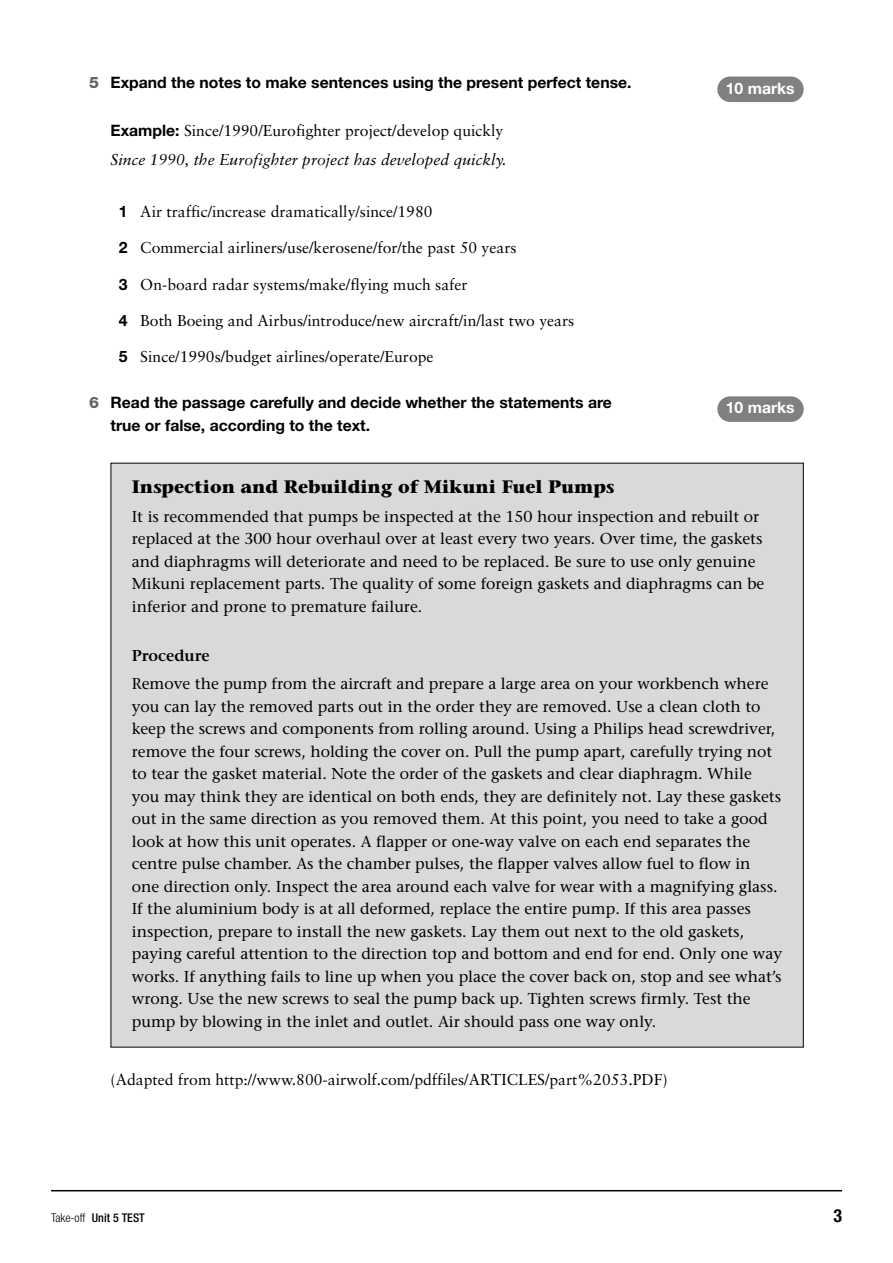
<style>
.page{position:relative;width:893px;height:1263px;background:#fff}
.page>*{position:absolute;margin:0;border:0;box-sizing:border-box;transform-origin:0 0}
.t1{font:700 18px "Stone Serif";color:#000}
.t2{font:700 condensed 18px "Helvetica Neue";color:#000}
.t3{font:15.75px/22.5px "Stone Serif";color:#000}
.t4{font:15.75px "Sabon";color:#000}
.t5{font:700 15.75px/22.5px "Helvetica Neue";color:#000}
.t6{font:italic 15.75px/29px "Sabon";color:#000}
.t7{font:700 15.75px "Helvetica Neue";color:#fff}
.t8{font:600 15.75px "Stone Serif";color:#000}
.t9{font:500 condensed 12px "Helvetica Neue";color:#000}
.s1{font-weight:800;color:#666}
.s2{font-family:"Helvetica Neue";font-weight:700;font-style:normal}
.s3{font-style:normal}
.s4{font-family:"Helvetica Neue";font-weight:700}
.s5{font-weight:300}
</style>
<div class="page">
<div style="left:111px;top:463px;width:692px;height:584px;background:#d9d9d9"></div>
<hr style="left:51px;top:1190px;width:791px;height:1px;background:#000">
<div style="left:717px;top:77px;width:87px;height:25px;background:#808080;border-radius:13px"></div>
<div style="left:717px;top:396px;width:87px;height:26px;background:#808080;border-radius:13px"></div>
<p class="t5" style="left:89px;top:72px;width:544px"><span class="s1">5</span> Expand the notes to make sentences using the present perfect tense.</p>
<p class="t6" style="left:111px;top:117px;width:397px"><span class="s2">Example:</span> <span class="s3">Since/1990/Eurofighter project/develop quickly<br></span>Since 1990, the Eurofighter project has developed quickly.</p>
<p class="t4" style="left:119px;top:205px;width:315px"><span class="s4">1</span> Air traffic/increase dramatically/since/1980</p>
<p class="t4" style="left:119px;top:241px;width:399px"><span class="s4">2</span> Commercial airliners/use/kerosene/for/the past 50 years</p>
<p class="t4" style="left:119px;top:278px;width:350px"><span class="s4">3</span> On-board radar systems/make/flying much safer</p>
<p class="t4" style="left:119px;top:314px;width:457px"><span class="s4">4</span> Both Boeing and Airbus/introduce/new aircraft/in/last two years</p>
<p class="t4" style="left:119px;top:350px;width:316px"><span class="s4">5</span> Since/1990s/budget airlines/operate/Europe</p>
<p class="t5" style="left:111px;top:393px;width:503px;text-indent:-21px"><span class="s1">6</span> Read the passage carefully and decide whether the statements are true or false, according to the text.</p>
<p class="t7" style="left:726px;top:82px;width:70px">10 marks</p>
<p class="t7" style="left:726px;top:402px;width:70px">10 marks</p>
<p class="t1" style="left:132px;top:480px;width:484px">Inspection and Rebuilding of Mikuni Fuel Pumps</p>
<p class="t3" style="left:132px;top:507px;width:634px">It is recommended that pumps be inspected at the 150 hour inspection and rebuilt or replaced at the 300 hour overhaul over at least every two years. Over time, the gaskets and diaphragms will deteriorate and need to be replaced. Be sure to use only genuine Mikuni replacement parts. The quality of some foreign gaskets and diaphragms can be inferior and prone to premature failure.</p>
<p class="t8" style="left:132px;top:649px;width:79px">Procedure</p>
<p class="t3" style="left:132px;top:674px;width:652px">Remove the pump from the aircraft and prepare a large area on your workbench where you can lay the removed parts out in the order they are removed. Use a clean cloth to keep the screws and components from rolling around. Using a Philips head screwdriver, remove the four screws, holding the cover on. Pull the pump apart, carefully trying not to tear the gasket material. Note the order of the gaskets and clear diaphragm. While you may think they are identical on both ends, they are definitely not. Lay these gaskets out in the same direction as you removed them. At this point, you need to take a good look at how this unit operates. A flapper or one-way valve on each end separates the centre pulse chamber. As the chamber pulses, the flapper valves allow fuel to flow in<br>one direction only. Inspect the area around each valve for wear with a magnifying glass.<br>If the aluminium body is at all deformed, replace the entire pump. If this area passes inspection, prepare to install the new gaskets. Lay them out next to the old gaskets, paying careful attention to the direction top and bottom and end for end. Only one way works. If anything fails to line up when you place the cover back on, stop and see what’s wrong. Use the new screws to seal the pump back up. Tighten screws firmly. Test the pump by blowing in the inlet and outlet. Air should pass one way only.</p>
<p class="t4" style="left:111px;top:1073px;width:559px">(Adapted from http://www.800-airwolf.com/pdffiles/ARTICLES/part%2053.PDF)</p>
<p class="t9" style="left:51px;top:1213px;width:95px"><span class="s5">Take-off</span> Unit 5 TEST</p>
<p class="t2" style="left:833px;top:1209px;width:10px">3</p>
</div>
